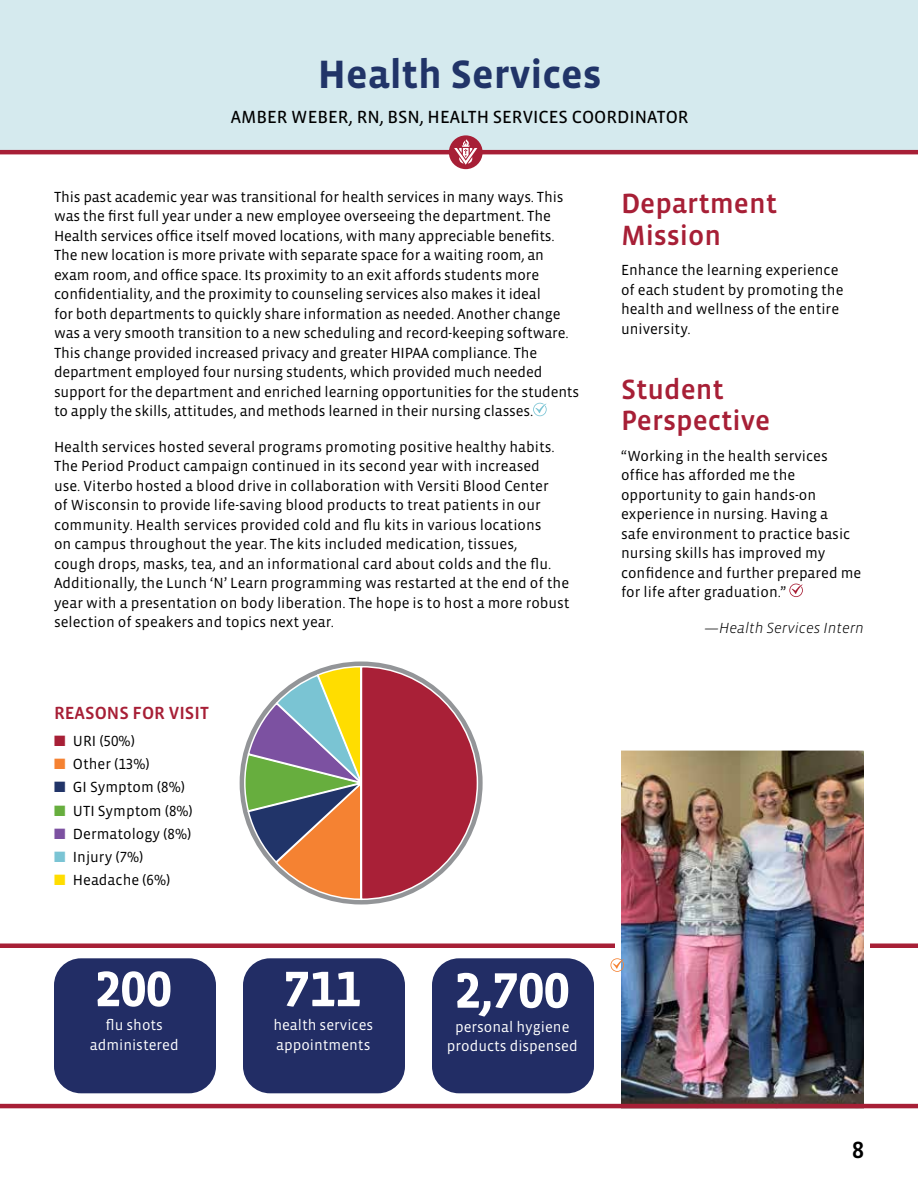
<style>
.page{position:relative;width:918px;height:1188px;background:#fff}
.page>*{position:absolute;margin:0;border:0;box-sizing:border-box;transform-origin:0 0}
.t1{font:700 51px "Vista Slab OTCE";color:#fff}
.t2{font:700 40.5px "Vista Sans OTCE";color:#213468}
.t3{font:500 28.5px/31.5px "Vista Sans OTCE";color:#a71f36}
.t4{font:500 24px "Vista Sans OTCE";color:#000}
.t5{font:18px "Vista Sans OTCE";color:#000}
.t6{font:500 18px "Vista Sans OTCE";color:#a71f36}
.t7{font:15px/19.5px "Vista Sans OTCE";color:#000}
.t8{font:15px/19.5px "Vista Sans OTCE";color:#fff;text-align:center}
.t9{font:italic 300 15px "Vista Sans OTCE";color:#000}
.s1{color:#a71f36}
.s2{color:#f58232}
.s3{color:#213468}
.s4{color:#67ae3e}
.s5{color:#7c51a1}
.s6{color:#7ac4d4}
.s7{color:#fd0}
</style>
<div class="page">
<div style="left:0;top:0;width:918px;height:152px;background:#d5eaee"></div>
<svg style="left:533px;top:403px;width:14px;height:13px"></svg>
<svg style="left:789px;top:584px;width:14px;height:13px"></svg>
<div style="left:54px;top:958px;width:162px;height:135px;background:#222d65;border-radius:27px"></div>
<div style="left:243px;top:958px;width:162px;height:135px;background:#222d65;border-radius:27px"></div>
<div style="left:432px;top:958px;width:162px;height:135px;background:#222d65;border-radius:27px"></div>
<hr style="left:0;top:944px;width:918px;height:4px;background:#a71f36">
<hr style="left:0;top:150px;width:918px;height:4px;background:#a71f36">
<svg style="left:449px;top:135px;width:34px;height:34px"></svg>
<svg style="left:240px;top:662px;width:243px;height:242px"></svg>
<svg style="left:243px;top:665px;width:236px;height:236px"></svg>
<img style="left:612px;top:750px;width:261px;height:359px">
<svg style="left:610px;top:958px;width:14px;height:14px"></svg>
<hr style="left:0;top:1104px;width:918px;height:4px;background:#a71f36">
<h2 class="t2" style="left:318px;top:52px;width:285px">Health Services</h2>
<p class="t5" style="left:231px;top:107px;width:459px">AMBER WEBER, RN, BSN, HEALTH SERVICES COORDINATOR</p>
<p class="t7" style="left:54px;top:187px;width:527px">This past academic year was transitional for health services in many ways. This was the first full year under a new employee overseeing the department. The Health services office itself moved locations, with many appreciable benefits.<br>The new location is more private with separate space for a waiting room, an exam room, and office space. Its proximity to an exit affords students more confidentiality, and the proximity to counseling services also makes it ideal<br>for both departments to quickly share information as needed. Another change was a very smooth transition to a new scheduling and record-keeping software.<br>This change provided increased privacy and greater HIPAA compliance. The department employed four nursing students, which provided much needed support for the department and enriched learning opportunities for the students to apply the skills, attitudes, and methods learned in their nursing classes.</p>
<p class="t7" style="left:54px;top:437px;width:517px">Health services hosted several programs promoting positive healthy habits.<br>The Period Product campaign continued in its second year with increased<br>use. Viterbo hosted a blood drive in collaboration with Versiti Blood Center<br>of Wisconsin to provide life-saving blood products to treat patients in our community. Health services provided cold and flu kits in various locations<br>on campus throughout the year. The kits included medication, tissues,<br>cough drops, masks, tea, and an informational card about colds and the flu.<br>Additionally, the Lunch ‘N’ Learn programming was restarted at the end of the year with a presentation on body liberation. The hope is to host a more robust selection of speakers and topics next year.</p>
<p class="t6" style="left:54px;top:702px;width:157px">REASONS FOR VISIT</p>
<p class="t7" style="left:54px;top:731px;width:83px"><span class="s1">■</span> URI (50%)</p>
<p class="t7" style="left:54px;top:754px;width:97px"><span class="s2">■</span> Other (13%)</p>
<p class="t7" style="left:54px;top:777px;width:133px"><span class="s3">■</span> GI Symptom (8%)</p>
<p class="t7" style="left:54px;top:801px;width:140px"><span class="s4">■</span> UTI Symptom (8%)</p>
<p class="t7" style="left:54px;top:824px;width:139px"><span class="s5">■</span> Dermatology (8%)</p>
<p class="t7" style="left:54px;top:847px;width:91px"><span class="s6">■</span> Injury (7%)</p>
<p class="t7" style="left:54px;top:870px;width:118px"><span class="s7">■</span> Headache (6%)</p>
<h1 class="t1" style="left:95px;top:960px;width:78px">200</h1>
<p class="t8" style="left:90px;top:1015px;width:90px">flu shots administered</p>
<h1 class="t1" style="left:284px;top:960px;width:78px">711</h1>
<p class="t8" style="left:273px;top:1015px;width:101px;text-align:left">health services appointments</p>
<h1 class="t1" style="left:455px;top:961px;width:116px">2,700</h1>
<p class="t8" style="left:447px;top:1017px;width:132px">personal hygiene products dispensed</p>
<h3 class="t3" style="left:621px;top:188px;width:158px">Department<br>Mission</h3>
<p class="t7" style="left:621px;top:260px;width:224px">Enhance the learning experience of each student by promoting the health and wellness of the entire university.</p>
<h3 class="t3" style="left:621px;top:373px;width:151px">Student<br>Perspective</h3>
<p class="t7" style="left:621px;top:446px;width:242px">“Working in the health services office has afforded me the opportunity to gain hands-on experience in nursing. Having a<br>safe environment to practice basic nursing skills has improved my confidence and further prepared me for life after graduation.”</p>
<p class="t9" style="left:704px;top:619px;width:161px">—Health Services Intern</p>
<h3 class="t4" style="left:852px;top:1136px;width:13px">8</h3>
</div>
